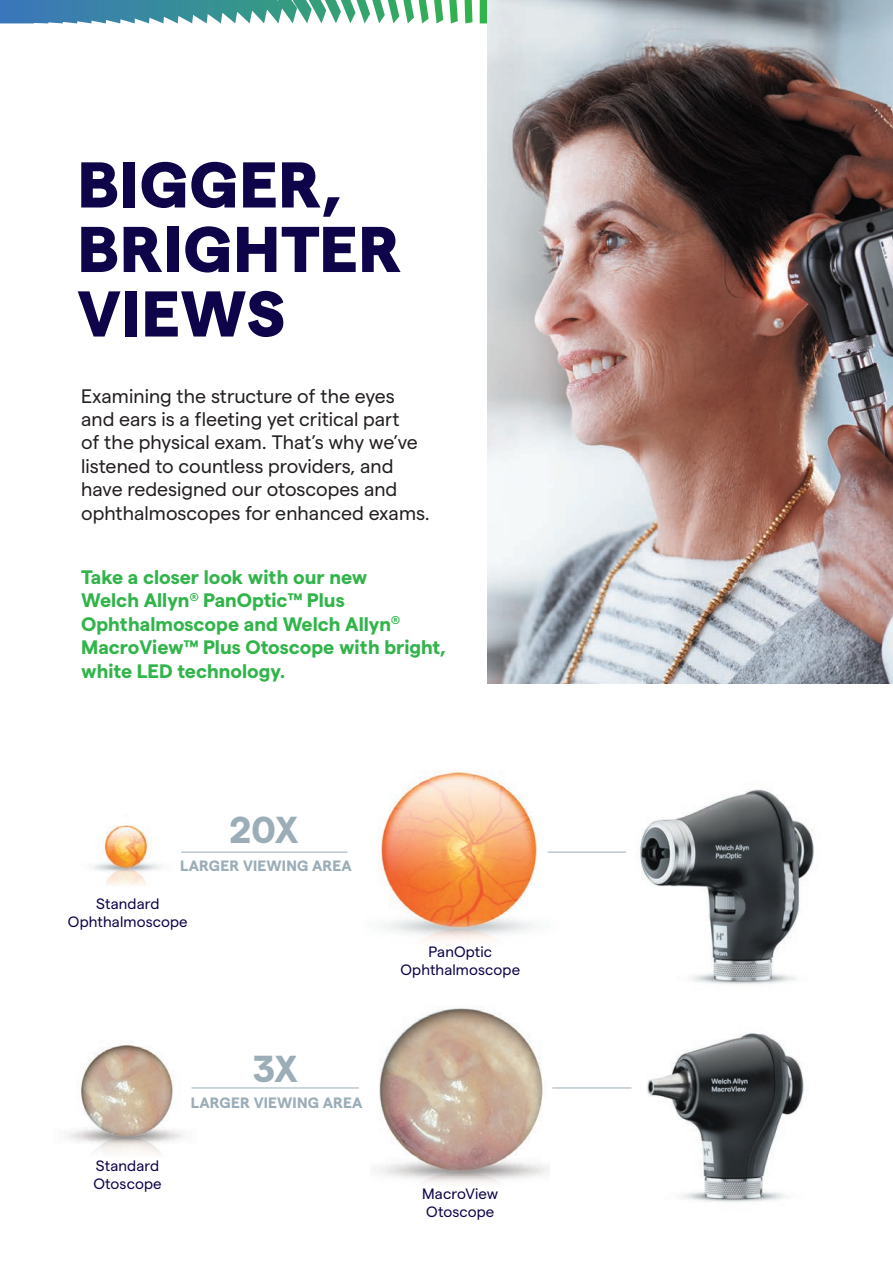
<style>
.page{position:relative;width:893px;height:1263px;background:#fff}
.page>*{position:absolute;margin:0;border:0;box-sizing:border-box;transform-origin:0 0}
.t1{font:800 64.5px/64.5px "Matter";letter-spacing:.01em;color:#0d0449}
.t2{font:700 37.5px "Matter";color:#9badb7}
.t3{font:19.5px/23.4px "Matter";color:#231f20}
.t4{font:700 19.5px/23.4px "Matter";color:#31b44a}
.t5{font:15px/18px "Matter";letter-spacing:.005em;color:#0d0449;text-align:center}
.t6{font:700 15px "Matter";letter-spacing:.015em;color:#9badb7}
</style>
<div class="page">
<svg style="left:0;top:0;width:487px;height:23px"></svg>
<img style="left:487px;top:0;width:406px;height:684px">
<img style="left:568px;top:1033px;width:236px;height:169px">
<img style="left:568px;top:789px;width:246px;height:196px">
<img style="left:91px;top:825px;width:72px;height:60px">
<img style="left:68px;top:1042px;width:129px;height:112px">
<img style="left:379px;top:771px;width:179px;height:169px">
<img style="left:379px;top:1008px;width:171px;height:174px">
<hr style="left:181px;top:852px;width:166px;height:1px;background:#9badb7">
<hr style="left:547px;top:852px;width:79px;height:1px;background:#9badb7">
<hr style="left:191px;top:1087px;width:168px;height:1px;background:#9badb7">
<hr style="left:552px;top:1087px;width:79px;height:1px;background:#9badb7">
<h1 class="t1" style="left:77px;top:147px;width:325px">BIGGER,<br>BRIGHTER<br>VIEWS</h1>
<p class="t3" style="left:81px;top:382px;width:350px">Examining the structure of the eyes and ears is a fleeting yet critical part<br>of the physical exam. That’s why we’ve listened to countless providers, and have redesigned our otoscopes and ophthalmoscopes for enhanced exams.</p>
<p class="t4" style="left:81px;top:564px;width:367px">Take a closer look with our new<br>Welch Allyn<sup>®</sup> PanOptic™ Plus<br>Ophthalmoscope and Welch Allyn<sup>®<br></sup>MacroView™ Plus Otoscope with bright, white LED technology.</p>
<h2 class="t2" style="left:230px;top:802px;width:70px">20X</h2>
<p class="t6" style="left:180px;top:855px;width:173px">LARGER VIEWING AREA</p>
<p class="t5" style="left:68px;top:894px;width:121px">Standard<br>Ophthalmoscope</p>
<h2 class="t2" style="left:253px;top:1040px;width:47px">3X</h2>
<p class="t5" style="left:93px;top:1155px;width:70px;text-align:left">Standard<br>Otoscope</p>
<p class="t6" style="left:191px;top:1091px;width:173px">LARGER VIEWING AREA</p>
<p class="t5" style="left:400px;top:942px;width:121px">PanOptic<br>Ophthalmoscope</p>
<p class="t5" style="left:422px;top:1184px;width:78px;text-align:left">MacroView<br>Otoscope</p>
</div>
